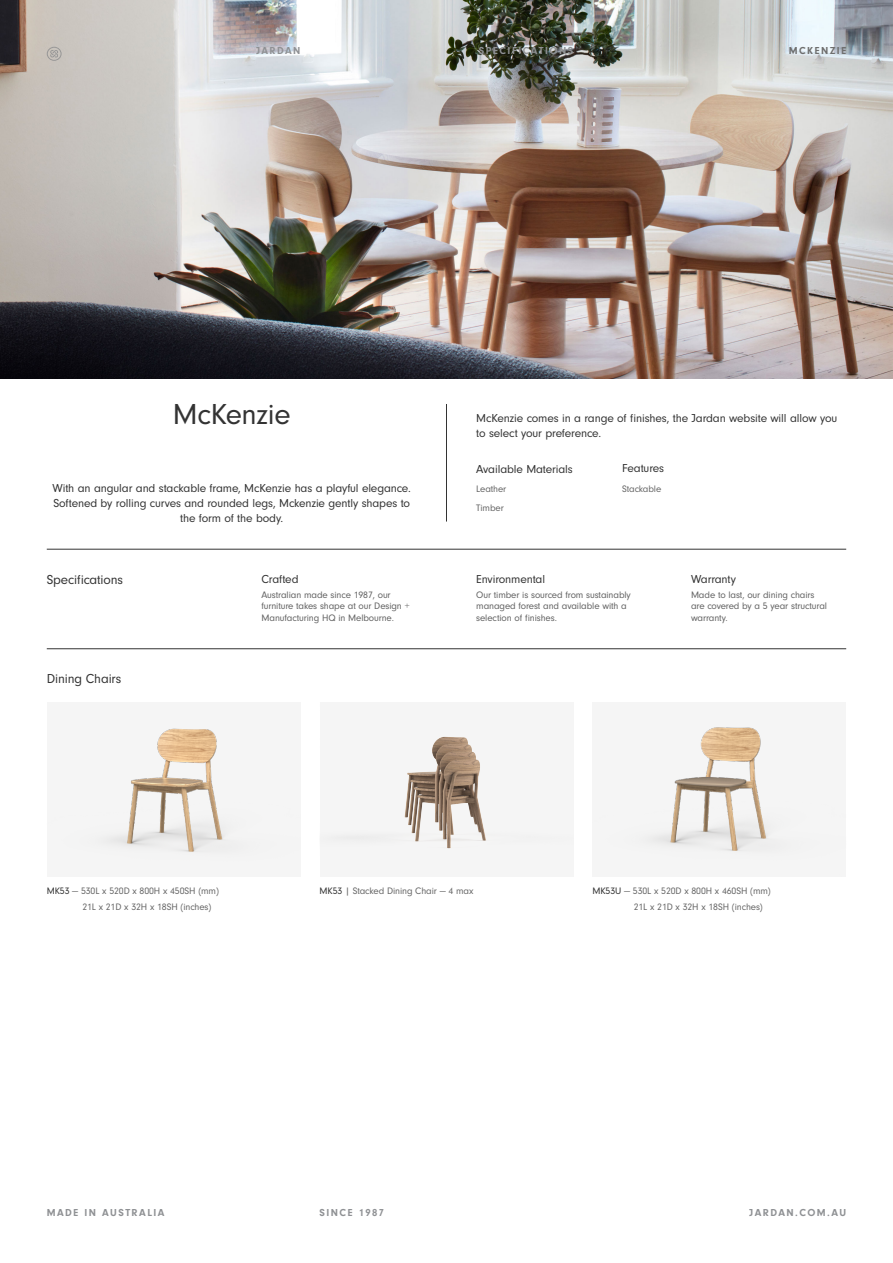
<style>
.page{position:relative;width:893px;height:1263px;background:#fff}
.page>*{position:absolute;margin:0;border:0;box-sizing:border-box;transform-origin:0 0}
.H2_-_32pt_Regular{font:30px "Neuzeit Gro";letter-spacing:-.01em;color:#333}
.H2_-_32pt_Regular-2{font:13.5px "Neuzeit Gro";letter-spacing:-.01em;color:#333}
.H2_-_32pt_Regular-3{font:12px/15px "Neuzeit Gro";letter-spacing:-.01em;color:#333;text-align:center}
.t1{font:700 10.5px "Neuzeit Gro";letter-spacing:.14em;color:#8f9194}
.t2{font:700 10.5px "Neuzeit Gro";letter-spacing:.14em;color:#6e6e6e}
.H2_-_32pt_Regular-4{font:9.75px/11.7px "Neuzeit Gro";letter-spacing:-.01em;color:#626262}
.H2_-_32pt_Regular-5{font:9.75px "Neuzeit Gro";letter-spacing:-.01em;color:#666}
.s1{color:#333}
</style>
<div class="page">
<hr style="left:47px;top:549px;width:799px;height:1px;background:#333">
<hr style="left:446px;top:404px;width:1px;height:117px;background:#333">
<hr style="left:47px;top:648px;width:799px;height:1px;background:#333">
<img style="left:0;top:0;width:893px;height:378px">
<img style="left:48px;top:728px;width:252px;height:134px">
<img style="left:320px;top:736px;width:253px;height:113px">
<img style="left:592px;top:727px;width:254px;height:150px">
<svg style="left:47px;top:47px;width:15px;height:14px"></svg>
<p class="t1" style="left:256px;top:44px;width:46px">JARDAN</p>
<p class="t1" style="left:479px;top:44px;width:96px">SPECIFICATIONS</p>
<p class="t2" style="left:789px;top:44px;width:59px">MCKENZIE</p>
<p class="H2_-_32pt_Regular" style="left:173px;top:398px;width:119px">McKenzie</p>
<p class="H2_-_32pt_Regular-3" style="left:53px;top:480px;width:360px">With an angular and stackable frame, McKenzie has a playful elegance.<br>Softened by rolling curves and rounded legs, Mckenzie gently shapes to the form of the body.</p>
<p class="H2_-_32pt_Regular-2" style="left:47px;top:572px;width:78px">Specifications</p>
<p class="H2_-_32pt_Regular-2" style="left:47px;top:671px;width:76px">Dining Chairs</p>
<p class="H2_-_32pt_Regular-3" style="left:261px;top:571px;width:39px">Crafted</p>
<p class="H2_-_32pt_Regular-4" style="left:261px;top:589px;width:150px">Australian made since 1987, our furniture takes shape at our Design +<br>Manufacturing HQ in Melbourne.</p>
<p class="H2_-_32pt_Regular-3" style="left:476px;top:411px;width:363px;text-align:left">McKenzie comes in a range of finishes, the Jardan website will allow you to select your preference.</p>
<p class="H2_-_32pt_Regular-3" style="left:476px;top:462px;width:98px">Available Materials</p>
<p class="H2_-_32pt_Regular-5" style="left:476px;top:484px;width:32px">Leather</p>
<p class="H2_-_32pt_Regular-5" style="left:476px;top:503px;width:29px">Timber</p>
<p class="H2_-_32pt_Regular-3" style="left:622px;top:461px;width:43px">Features</p>
<p class="H2_-_32pt_Regular-5" style="left:622px;top:483px;width:41px">Stackable</p>
<p class="H2_-_32pt_Regular-3" style="left:476px;top:571px;width:70px">Environmental</p>
<p class="H2_-_32pt_Regular-4" style="left:476px;top:589px;width:156px">Our timber is sourced from sustainably managed forest and available with a selection of finishes.</p>
<p class="H2_-_32pt_Regular-3" style="left:691px;top:571px;width:47px">Warranty</p>
<p class="H2_-_32pt_Regular-4" style="left:691px;top:589px;width:138px">Made to last, our dining chairs are covered by a 5 year structural warranty.</p>
<p class="H2_-_32pt_Regular-5" style="left:47px;top:885px;width:174px"><span class="s1">MK53</span> — 530L x 520D x 800H x 450SH (mm)</p>
<p class="H2_-_32pt_Regular-5" style="left:82px;top:901px;width:131px">21L x 21D x 32H x 18SH (inches)</p>
<p class="H2_-_32pt_Regular-5" style="left:320px;top:885px;width:155px"><span class="s1">MK53</span> | Stacked Dining Chair — 4 max</p>
<p class="H2_-_32pt_Regular-5" style="left:592px;top:885px;width:180px"><span class="s1">MK53U</span> — 530L x 520D x 800H x 460SH (mm)</p>
<p class="H2_-_32pt_Regular-5" style="left:634px;top:901px;width:131px">21L x 21D x 32H x 18SH (inches)</p>
<p class="t1" style="left:47px;top:1207px;width:119px">MADE IN AUSTRALIA</p>
<p class="t1" style="left:320px;top:1207px;width:66px">SINCE 1987</p>
<p class="t1" style="left:749px;top:1207px;width:98px">JARDAN.COM.AU</p>
</div>
